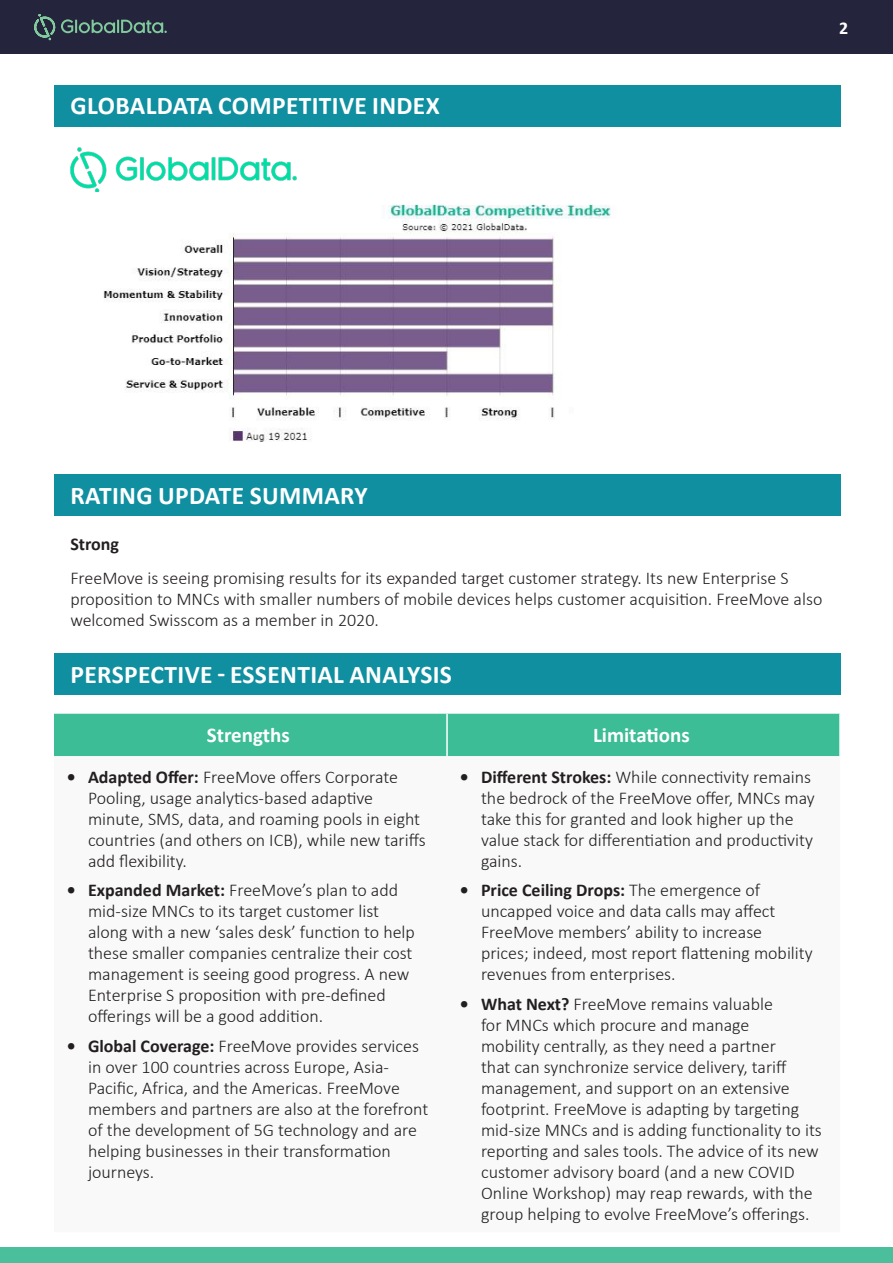
<style>
.page{position:relative;width:893px;height:1263px;background:#fff}
.page>*{position:absolute;margin:0;border:0;box-sizing:border-box;transform-origin:0 0}
.t1{font:700 25.5px "Calibri";letter-spacing:.015em;color:#fff}
.Body{font:700 21px "Calibri";color:#fff}
.Body-2{font:300 18px/21px "Calibri";color:#231f20}
.Body-3{font:700 18px "Calibri";color:#231f20}
.t2{font:700 18px "Calibri";color:#fff}
.s1{font-weight:700}
</style>
<div class="page">
<div style="left:0;top:1247px;width:893px;height:16px;background:#4bbf9b"></div>
<div style="left:0;top:0;width:893px;height:54px;background:#24243c"></div>
<svg style="left:34px;top:14px;width:133px;height:26px"></svg>
<div style="left:54px;top:85px;width:786px;height:42px;background:#108fa1"></div>
<div style="left:54px;top:474px;width:786px;height:42px;background:#108fa1"></div>
<div style="left:54px;top:653px;width:786px;height:42px;background:#108fa1"></div>
<div style="left:54px;top:714px;width:785px;height:42px;background:#3cbd96"></div>
<hr style="left:446px;top:714px;width:2px;height:42px;background:#fff">
<img style="left:103px;top:204px;width:508px;height:238px">
<div style="left:574px;top:230px;width:266px;height:201px;background:#fff"></div>
<div style="left:83px;top:180px;width:133px;height:42px;background:#fff"></div>
<img style="left:70px;top:147px;width:226px;height:45px">
<p class="t1" style="left:71px;top:88px;width:371px">GLOBALDATA COMPETITIVE INDEX</p>
<p class="t2" style="left:839px;top:15px;width:11px">2</p>
<p class="t1" style="left:71px;top:477px;width:299px">RATING UPDATE SUMMARY</p>
<p class="Body-3" style="left:70px;top:531px;width:50px">Strong</p>
<p class="Body-2" style="left:70px;top:567px;width:753px">FreeMove is seeing promising results for its expanded target customer strategy. Its new Enterprise S proposition to MNCs with smaller numbers of mobile devices helps customer acquisition. FreeMove also welcomed Swisscom as a member in 2020.</p>
<p class="t1" style="left:71px;top:656px;width:383px">PERSPECTIVE - ESSENTIAL ANALYSIS</p>
<p class="Body" style="left:207px;top:720px;width:85px">Strengths</p>
<p class="Body" style="left:593px;top:720px;width:98px">Limitations</p>
<p class="Body-2" style="left:88px;top:766px;width:339px;text-indent:-21px"><span class="s1">• Adapted Offer:</span> FreeMove offers Corporate Pooling, usage analytics-based adaptive minute, SMS, data, and roaming pools in eight countries (and others on ICB), while new tariffs add flexibility.</p>
<p class="Body-2" style="left:88px;top:879px;width:328px;text-indent:-21px"><span class="s1">• Expanded Market:</span> FreeMove’s plan to add mid-size MNCs to its target customer list along with a new ‘sales desk’ function to help these smaller companies centralize their cost management is seeing good progress. A new Enterprise S proposition with pre-defined offerings will be a good addition.</p>
<p class="Body-2" style="left:88px;top:1035px;width:342px;text-indent:-21px"><span class="s1">• Global Coverage:</span> FreeMove provides services in over 100 countries across Europe, Asia-Pacific, Africa, and the Americas. FreeMove members and partners are also at the forefront of the development of 5G technology and are helping businesses in their transformation journeys.</p>
<p class="Body-2" style="left:481px;top:766px;width:335px;text-indent:-21px"><span class="s1">• Different Strokes:</span> While connectivity remains the bedrock of the FreeMove offer, MNCs may take this for granted and look higher up the value stack for differentiation and productivity gains.</p>
<p class="Body-2" style="left:481px;top:879px;width:333px;text-indent:-21px"><span class="s1">• Price Ceiling Drops:</span> The emergence of uncapped voice and data calls may affect FreeMove members’ ability to increase prices; indeed, most report flattening mobility revenues from enterprises.</p>
<p class="Body-2" style="left:481px;top:993px;width:342px;text-indent:-21px"><span class="s1">• What Next?</span> FreeMove remains valuable<br>for MNCs which procure and manage<br>mobility centrally, as they need a partner<br>that can synchronize service delivery, tariff management, and support on an extensive footprint. FreeMove is adapting by targeting mid-size MNCs and is adding functionality to its reporting and sales tools. The advice of its new customer advisory board (and a new COVID Online Workshop) may reap rewards, with the group helping to evolve FreeMove’s offerings.</p>
</div>
